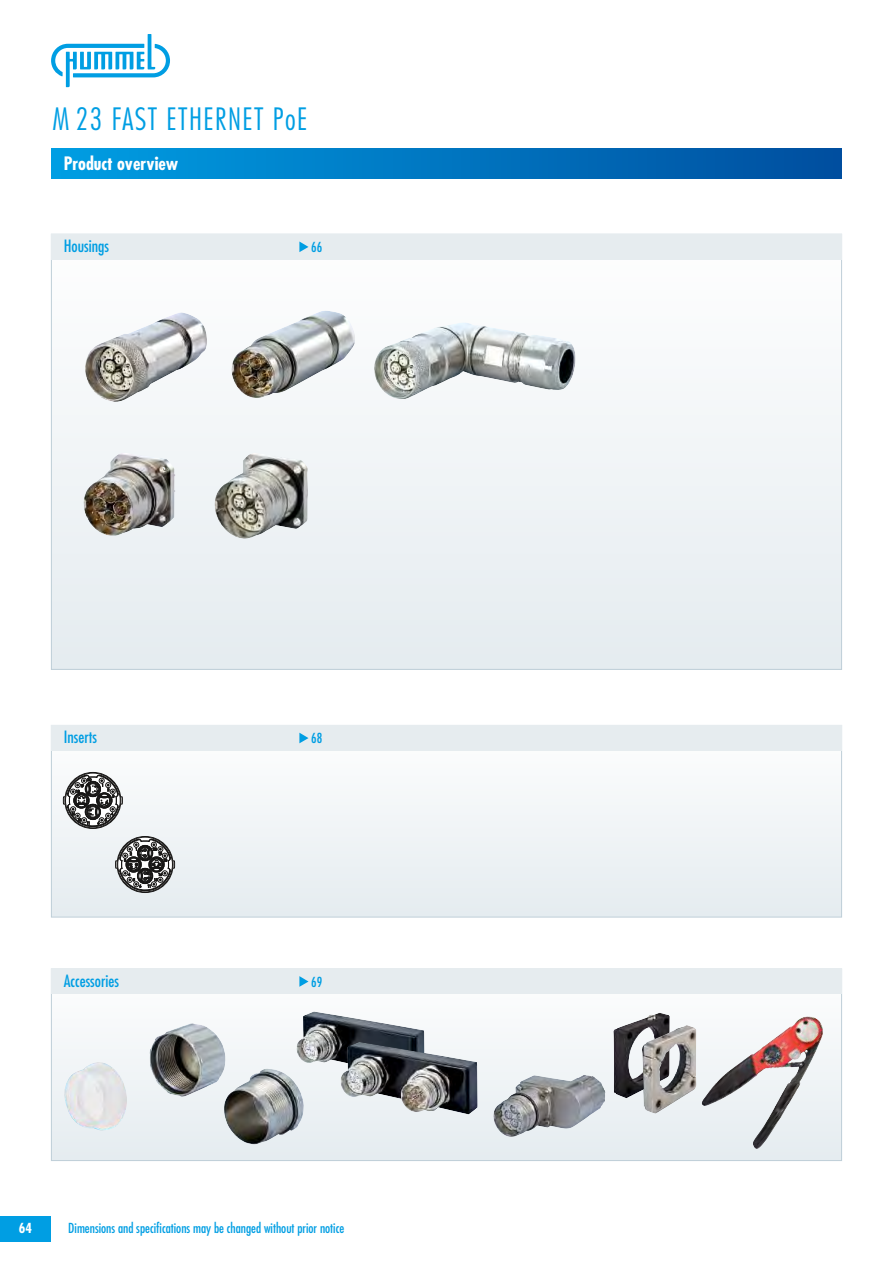
<style>
.page{position:relative;width:893px;height:1263px;background:#fff}
.page>*{position:absolute;margin:0;border:0;box-sizing:border-box;transform-origin:0 0}
.t1{font:300 condensed 30px "Futura Std";letter-spacing:.05em;color:#009ee3}
.t2{font:700 condensed 18px "Futura Std";color:#fff}
.t3{font:condensed 16.5px "Futura Std";color:#009ee3}
.t4{font:condensed 13.5px "Futura Std";color:#009ee3}
.t5{font:700 condensed 13.5px "Futura Std";color:#fff}
</style>
<div class="page">
<div style="left:51px;top:149px;width:791px;height:30px;background:linear-gradient(to right,#009ee3,#004e9e)"></div>
<div style="left:0;top:1216px;width:51px;height:26px;background:#009ee3"></div>
<div style="left:52px;top:235px;width:789px;height:434px;background:linear-gradient(to right,#eff3f5,#f1f4f6)"></div>
<div style="left:52px;top:726px;width:789px;height:191px;background:#f0f4f6"></div>
<div style="left:52px;top:969px;width:789px;height:191px;background:#f1f4f6"></div>
<div style="left:51px;top:725px;width:791px;height:25px;background:#e6ecef"></div>
<svg style="left:299px;top:733px;width:9px;height:10px"></svg>
<img style="left:231px;top:310px;width:124px;height:88px">
<img style="left:374px;top:322px;width:202px;height:77px">
<img style="left:85px;top:312px;width:122px;height:90px">
<img style="left:83px;top:453px;width:93px;height:83px">
<img style="left:214px;top:453px;width:94px;height:86px">
<svg style="left:63px;top:775px;width:60px;height:54px"></svg>
<svg style="left:115px;top:839px;width:60px;height:54px"></svg>
<div style="left:51px;top:234px;width:791px;height:25px;background:#e6ecef"></div>
<svg style="left:299px;top:241px;width:9px;height:11px"></svg>
<div style="left:51px;top:968px;width:791px;height:26px;background:#e6ecef"></div>
<svg style="left:299px;top:976px;width:9px;height:11px"></svg>
<img style="left:224px;top:1069px;width:80px;height:75px">
<img style="left:149px;top:1023px;width:76px;height:74px">
<img style="left:64px;top:1062px;width:63px;height:68px">
<img style="left:613px;top:1013px;width:57px;height:85px">
<img style="left:753px;top:1066px;width:46px;height:82px">
<img style="left:493px;top:1075px;width:112px;height:62px">
<img style="left:642px;top:1025px;width:54px;height:88px">
<img style="left:296px;top:1011px;width:129px;height:68px">
<img style="left:340px;top:1042px;width:138px;height:72px">
<svg style="left:51px;top:34px;width:119px;height:53px"></svg>
<h1 class="t1" style="left:52px;top:106px;width:257px">M 23 FAST ETHERNET POE</h1>
<h2 class="t2" style="left:64px;top:155px;width:116px">Product overview</h2>
<p class="t3" style="left:64px;top:238px;width:47px">Housings</p>
<p class="t4" style="left:311px;top:241px;width:13px">66</p>
<p class="t3" style="left:64px;top:729px;width:35px">Inserts</p>
<p class="t3" style="left:64px;top:973px;width:57px">Accessories</p>
<p class="t4" style="left:311px;top:732px;width:13px">68</p>
<p class="t4" style="left:311px;top:975px;width:13px">69</p>
<p class="t5" style="left:19px;top:1222px;width:15px">64</p>
<p class="t4" style="left:68px;top:1222px;width:278px">Dimensions and specifications may be changed without prior notice</p>
</div>
